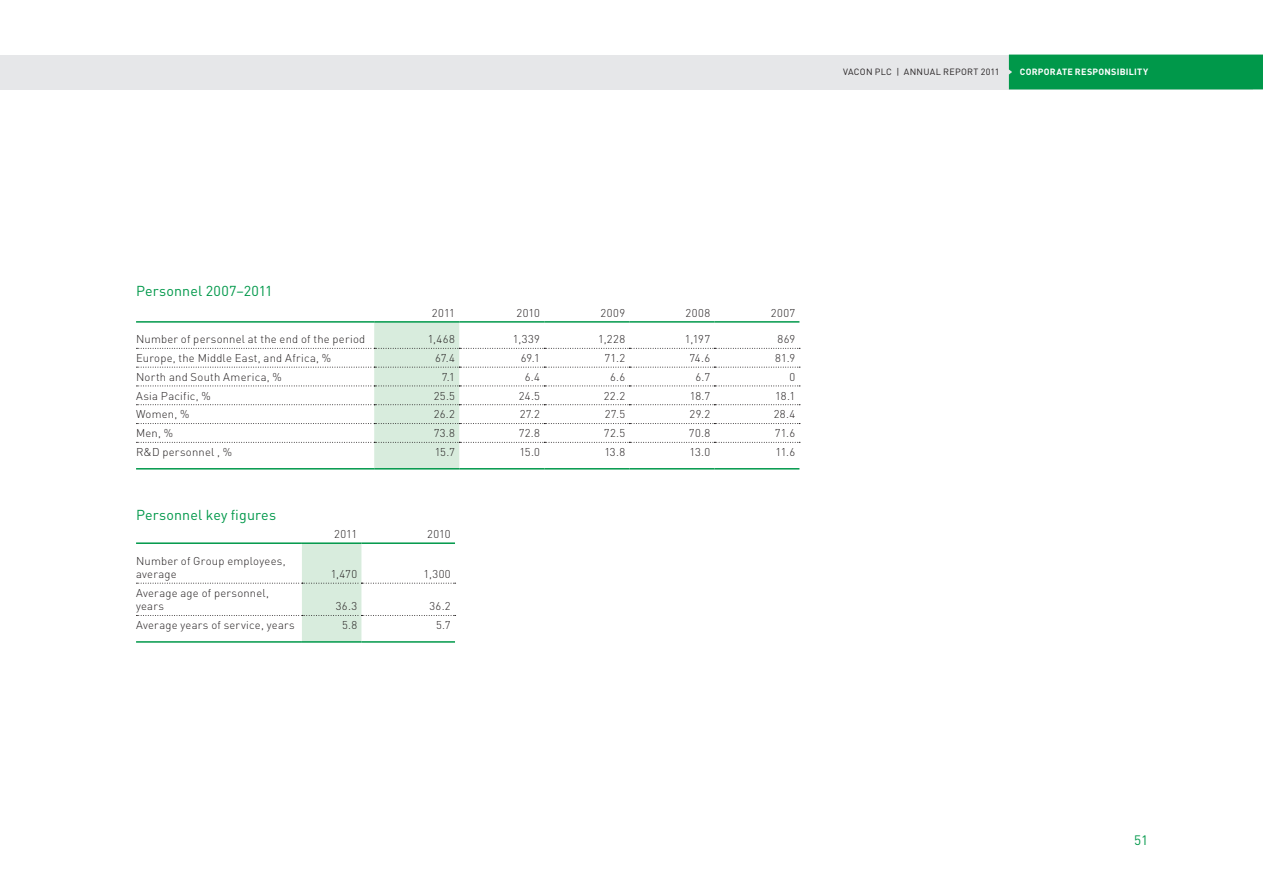
<style>
.page{position:relative;width:1263px;height:893px;background:#fff}
.page>*{position:absolute;margin:0;border:0;box-sizing:border-box;transform-origin:0 0}
.valiotsikko_vihrea{font:14.25px "DINOT";letter-spacing:.01em;color:#00984a}
.t1{font:13.5px "DINOT";color:#00984a}
.Taulukko_7_5_9{font:300 11.25px/13.5px "DINOT";letter-spacing:.02em;color:#231f20}
.Taulukko_7_5_9_oik_t{font:300 11.25px "DINOT";letter-spacing:.03em;color:#231f20}
.t2{font:9px "DINOT";letter-spacing:.03em;color:#231f20}
.t3{font:700 9px "DINOT";letter-spacing:.03em;color:#fff}
</style>
<div class="page">
<div style="left:0;top:55px;width:1252px;height:34px;background:#e6e7e9"></div>
<div style="left:1009px;top:55px;width:254px;height:34px;background:#00984a"></div>
<hr style="left:136px;top:468px;width:238px;height:2px;background:#00984a">
<hr style="left:374px;top:468px;width:85px;height:2px;background:#00984a">
<hr style="left:459px;top:468px;width:85px;height:2px;background:#00984a">
<hr style="left:544px;top:468px;width:85px;height:2px;background:#00984a">
<hr style="left:629px;top:468px;width:85px;height:2px;background:#00984a">
<hr style="left:714px;top:468px;width:85px;height:2px;background:#00984a">
<hr style="left:136px;top:321px;width:238px;height:2px;background:#00984a">
<hr style="left:374px;top:321px;width:85px;height:2px;background:#00984a">
<hr style="left:459px;top:321px;width:85px;height:2px;background:#00984a">
<hr style="left:544px;top:321px;width:85px;height:2px;background:#00984a">
<hr style="left:629px;top:321px;width:85px;height:2px;background:#00984a">
<hr style="left:714px;top:321px;width:85px;height:2px;background:#00984a">
<svg style="left:136px;top:322px;width:664px;height:147px"></svg>
<hr style="left:136px;top:542px;width:166px;height:2px;background:#00984a">
<hr style="left:302px;top:542px;width:59px;height:2px;background:#00984a">
<hr style="left:361px;top:542px;width:94px;height:2px;background:#00984a">
<hr style="left:136px;top:641px;width:166px;height:2px;background:#00984a">
<hr style="left:302px;top:641px;width:59px;height:2px;background:#00984a">
<hr style="left:361px;top:641px;width:94px;height:2px;background:#00984a">
<svg style="left:136px;top:543px;width:320px;height:99px"></svg>
<p class="t2" style="left:843px;top:66px;width:158px">VACON PLC | ANNUAL REPORT 2011</p>
<p class="t3" style="left:1020px;top:66px;width:130px">CORPORATE RESPONSIBILITY</p>
<p class="valiotsikko_vihrea" style="left:136px;top:281px;width:138px">Personnel 2007–2011</p>
<p class="Taulukko_7_5_9_oik_t" style="left:432px;top:306px;width:25px">2011</p>
<p class="Taulukko_7_5_9_oik_t" style="left:516px;top:306px;width:25px">2010</p>
<p class="Taulukko_7_5_9_oik_t" style="left:601px;top:306px;width:26px">2009</p>
<p class="Taulukko_7_5_9_oik_t" style="left:686px;top:306px;width:26px">2008</p>
<p class="Taulukko_7_5_9_oik_t" style="left:771px;top:306px;width:26px">2007</p>
<p class="Taulukko_7_5_9" style="left:136px;top:332px;width:231px">Number of personnel at the end of the period</p>
<p class="Taulukko_7_5_9_oik_t" style="left:428px;top:332px;width:29px">1,468</p>
<p class="Taulukko_7_5_9_oik_t" style="left:513px;top:332px;width:29px">1,339</p>
<p class="Taulukko_7_5_9_oik_t" style="left:598px;top:332px;width:28px">1,228</p>
<p class="Taulukko_7_5_9_oik_t" style="left:685px;top:332px;width:27px">1,197</p>
<p class="Taulukko_7_5_9_oik_t" style="left:777px;top:332px;width:19px">869</p>
<p class="Taulukko_7_5_9" style="left:136px;top:351px;width:197px">Europe, the Middle East, and Africa, %</p>
<p class="Taulukko_7_5_9_oik_t" style="left:435px;top:351px;width:21px">67.4</p>
<p class="Taulukko_7_5_9_oik_t" style="left:521px;top:351px;width:21px">69.1</p>
<p class="Taulukko_7_5_9_oik_t" style="left:605px;top:351px;width:22px">71.2</p>
<p class="Taulukko_7_5_9_oik_t" style="left:689px;top:351px;width:22px">74.6</p>
<p class="Taulukko_7_5_9_oik_t" style="left:775px;top:351px;width:21px">81.9</p>
<p class="Taulukko_7_5_9" style="left:136px;top:370px;width:147px">North and South America, %</p>
<p class="Taulukko_7_5_9_oik_t" style="left:442px;top:370px;width:15px">7.1</p>
<p class="Taulukko_7_5_9_oik_t" style="left:525px;top:370px;width:17px">6.4</p>
<p class="Taulukko_7_5_9_oik_t" style="left:610px;top:370px;width:17px">6.6</p>
<p class="Taulukko_7_5_9_oik_t" style="left:695px;top:370px;width:16px">6.7</p>
<p class="Taulukko_7_5_9_oik_t" style="left:789px;top:370px;width:7px">0</p>
<p class="Taulukko_7_5_9" style="left:136px;top:389px;width:76px">Asia Pacific, %</p>
<p class="Taulukko_7_5_9_oik_t" style="left:434px;top:389px;width:23px">25.5</p>
<p class="Taulukko_7_5_9_oik_t" style="left:519px;top:389px;width:23px">24.5</p>
<p class="Taulukko_7_5_9_oik_t" style="left:604px;top:389px;width:23px">22.2</p>
<p class="Taulukko_7_5_9_oik_t" style="left:690px;top:389px;width:22px">18.7</p>
<p class="Taulukko_7_5_9_oik_t" style="left:775px;top:389px;width:21px">18.1</p>
<p class="Taulukko_7_5_9" style="left:136px;top:407px;width:55px">Women, %</p>
<p class="Taulukko_7_5_9_oik_t" style="left:434px;top:407px;width:23px">26.2</p>
<p class="Taulukko_7_5_9_oik_t" style="left:520px;top:407px;width:22px">27.2</p>
<p class="Taulukko_7_5_9_oik_t" style="left:605px;top:407px;width:22px">27.5</p>
<p class="Taulukko_7_5_9_oik_t" style="left:690px;top:407px;width:22px">29.2</p>
<p class="Taulukko_7_5_9_oik_t" style="left:774px;top:407px;width:23px">28.4</p>
<p class="Taulukko_7_5_9" style="left:136px;top:426px;width:39px">Men, %</p>
<p class="Taulukko_7_5_9_oik_t" style="left:434px;top:426px;width:23px">73.8</p>
<p class="Taulukko_7_5_9_oik_t" style="left:519px;top:426px;width:23px">72.8</p>
<p class="Taulukko_7_5_9_oik_t" style="left:604px;top:426px;width:23px">72.5</p>
<p class="Taulukko_7_5_9_oik_t" style="left:689px;top:426px;width:23px">70.8</p>
<p class="Taulukko_7_5_9_oik_t" style="left:775px;top:426px;width:22px">71.6</p>
<p class="Taulukko_7_5_9" style="left:136px;top:445px;width:98px">R&amp;D personnel , %</p>
<p class="Taulukko_7_5_9_oik_t" style="left:435px;top:445px;width:22px">15.7</p>
<p class="Taulukko_7_5_9_oik_t" style="left:519px;top:445px;width:22px">15.0</p>
<p class="Taulukko_7_5_9_oik_t" style="left:604px;top:445px;width:22px">13.8</p>
<p class="Taulukko_7_5_9_oik_t" style="left:689px;top:445px;width:22px">13.0</p>
<p class="Taulukko_7_5_9_oik_t" style="left:775px;top:445px;width:21px">11.6</p>
<p class="valiotsikko_vihrea" style="left:136px;top:505px;width:142px">Personnel key figures</p>
<p class="Taulukko_7_5_9" style="left:136px;top:554px;width:151px">Number of Group employees, average</p>
<p class="Taulukko_7_5_9" style="left:136px;top:586px;width:134px">Average age of personnel, years</p>
<p class="Taulukko_7_5_9_oik_t" style="left:334px;top:527px;width:25px">2011</p>
<p class="Taulukko_7_5_9_oik_t" style="left:427px;top:527px;width:25px">2010</p>
<p class="Taulukko_7_5_9_oik_t" style="left:331px;top:567px;width:28px">1,470</p>
<p class="Taulukko_7_5_9_oik_t" style="left:424px;top:567px;width:29px">1,300</p>
<p class="Taulukko_7_5_9_oik_t" style="left:336px;top:599px;width:23px">36.3</p>
<p class="Taulukko_7_5_9_oik_t" style="left:429px;top:599px;width:23px">36.2</p>
<p class="Taulukko_7_5_9" style="left:136px;top:618px;width:160px">Average years of service, years</p>
<p class="Taulukko_7_5_9_oik_t" style="left:342px;top:618px;width:17px">5.8</p>
<p class="Taulukko_7_5_9_oik_t" style="left:436px;top:618px;width:16px">5.7</p>
<p class="t1" style="left:1134px;top:830px;width:16px">51</p>
</div>
